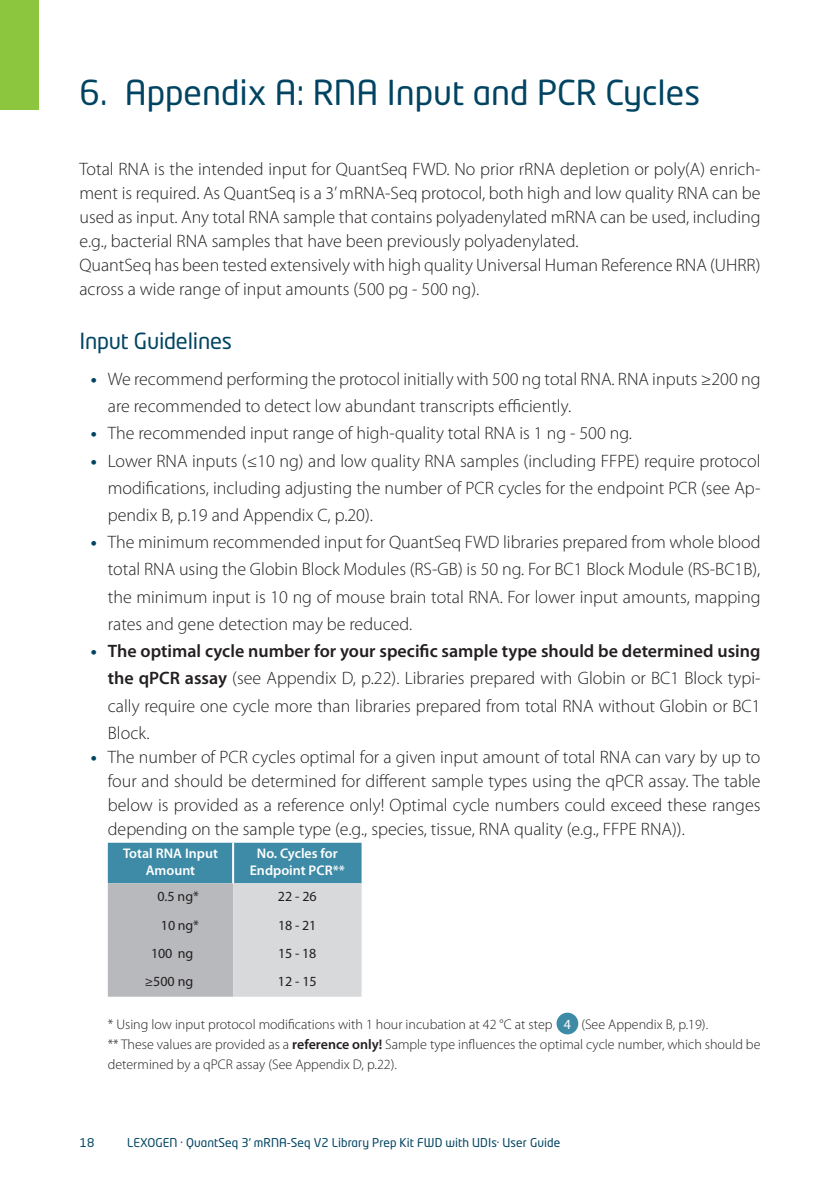
<style>
.page{position:relative;width:840px;height:1191px;background:#fff}
.page>*{position:absolute;margin:0;border:0;box-sizing:border-box;transform-origin:0 0}
.headline_one{font:34px "Neo Tech Std";color:#004462}
.headline2{font:22px "Neo Tech Std";letter-spacing:-.01em;color:#004462}
.body{font:300 18px/27.2px "Myriad Pro";color:#231f20;text-align:justify}
.body-2{font:300 14px/20px "Myriad Pro";color:#231f20}
.t1{font:600 14px/16.8px "Myriad Pro";color:#fff;text-align:center}
.t2{font:14px "Myriad Pro";letter-spacing:-.01em;color:#231f20}
.t3{font:14px "Myriad Pro";color:#fff}
.t4{font:12px "Neo Tech Std";letter-spacing:.005em;color:#004462}
.s1{font-weight:700;color:#004462}
.s2{font-weight:600}
</style>
<div class="page">
<div style="left:0;top:0;width:38px;height:109px;background:#8bc63e"></div>
<svg style="left:108px;top:842px;width:253px;height:154px;background:#a4b9c2"></svg>
<hr style="left:232px;top:842px;width:2px;height:41px;background:#fff">
<div style="left:556px;top:1012px;width:22px;height:22px;background:#3e8ba7;border-radius:50%"></div>
<p class="headline_one" style="left:79px;top:72px;width:622px">6. Appendix A: RNA Input and PCR Cycles</p>
<p class="body" style="left:79px;top:157px;width:682px;line-height:24px">Total RNA is the intended input for QuantSeq FWD. No prior rRNA depletion or poly(A) enrich&shy;ment is required. As QuantSeq is a 3’ mRNA-Seq protocol, both high and low quality RNA can be used as input. Any total RNA sample that contains polyadenylated mRNA can be used, including e.g., bacterial RNA samples that have been previously polyadenylated.</p>
<p class="body" style="left:79px;top:253px;width:682px;line-height:24px">QuantSeq has been tested extensively with high quality Universal Human Reference RNA (UHRR) across a wide range of input amounts (500 pg - 500 ng).</p>
<p class="headline2" style="left:79px;top:328px;width:154px">Input Guidelines</p>
<p class="body" style="left:108px;top:366px;width:654px;text-indent:-17px"><span class="s1">•</span> We recommend performing the protocol initially with 500 ng total RNA. RNA inputs ≥200 ng are recommended to detect low abundant transcripts efficiently.</p>
<p class="body" style="left:91px;top:420px;width:542px"><span class="s1">•</span> The recommended input range of high-quality total RNA is 1 ng - 500 ng.</p>
<p class="body" style="left:108px;top:447px;width:654px;text-indent:-17px"><span class="s1">•</span> Lower RNA inputs (≤10 ng) and low quality RNA samples (including FFPE) require protocol modifications, including adjusting the number of PCR cycles for the endpoint PCR (see Ap&shy;pendix B, p.19 and Appendix C, p.20).</p>
<p class="body" style="left:108px;top:529px;width:653px;text-indent:-17px"><span class="s1">•</span> The minimum recommended input for QuantSeq FWD libraries prepared from whole blood total RNA using the Globin Block Modules (RS-GB) is 50 ng. For BC1 Block Module (RS-BC1B), the minimum input is 10 ng of mouse brain total RNA. For lower input amounts, mapping rates and gene detection may be reduced.</p>
<p class="body" style="left:108px;top:638px;width:654px;text-indent:-17px"><span class="s1">•</span> <span class="s2">The optimal cycle number for your specific sample type should be determined using the qPCR assay</span> (see Appendix D, p.22). Libraries prepared with Globin or BC1 Block typi&shy;cally require one cycle more than libraries prepared from total RNA without Globin or BC1<br>Block.</p>
<p class="body" style="left:108px;top:745px;width:653px;line-height:24px;text-indent:-17px"><span class="s1">•</span> The number of PCR cycles optimal for a given input amount of total RNA can vary by up to four and should be determined for different sample types using the qPCR assay. The table below is provided as a reference only! Optimal cycle numbers could exceed these ranges depending on the sample type (e.g., species, tissue, RNA quality (e.g., FFPE RNA)).</p>
<p class="t1" style="left:123px;top:845px;width:96px">Total RNA Input<br>Amount</p>
<p class="t1" style="left:250px;top:845px;width:97px">No. Cycles for<br>Endpoint PCR**</p>
<p class="t2" style="left:157px;top:888px;width:43px">0.5 ng*</p>
<p class="t2" style="left:278px;top:888px;width:40px">22 - 26</p>
<p class="t2" style="left:161px;top:916px;width:40px">10 ng*</p>
<p class="t2" style="left:278px;top:916px;width:40px">18 - 21</p>
<p class="t2" style="left:151px;top:944px;width:44px">100 ng</p>
<p class="t2" style="left:278px;top:944px;width:40px">15 - 18</p>
<p class="t2" style="left:145px;top:973px;width:50px">≥500 ng</p>
<p class="t2" style="left:278px;top:973px;width:40px">12 - 15</p>
<p class="body-2" style="left:108px;top:1014px;width:446px">* Using low input protocol modifications with 1 hour incubation at 42 °C at step</p>
<p class="t3" style="left:563px;top:1015px;width:9px">4</p>
<p class="body-2" style="left:581px;top:1014px;width:128px">(See Appendix B, p.19).</p>
<p class="body-2" style="left:108px;top:1034px;width:653px">** These values are provided as a <span class="s2">reference only!</span> Sample type influences the optimal cycle number, which should be determined by a qPCR assay (See Appendix D, p.22).</p>
<p class="t4" style="left:80px;top:1135px;width:16px">18</p>
<p class="t4" style="left:127px;top:1135px;width:434px">LEXOGEN · QuantSeq 3‘ mRNA-Seq V2 Library Prep Kit FWD with UDIs· User Guide</p>
</div>
